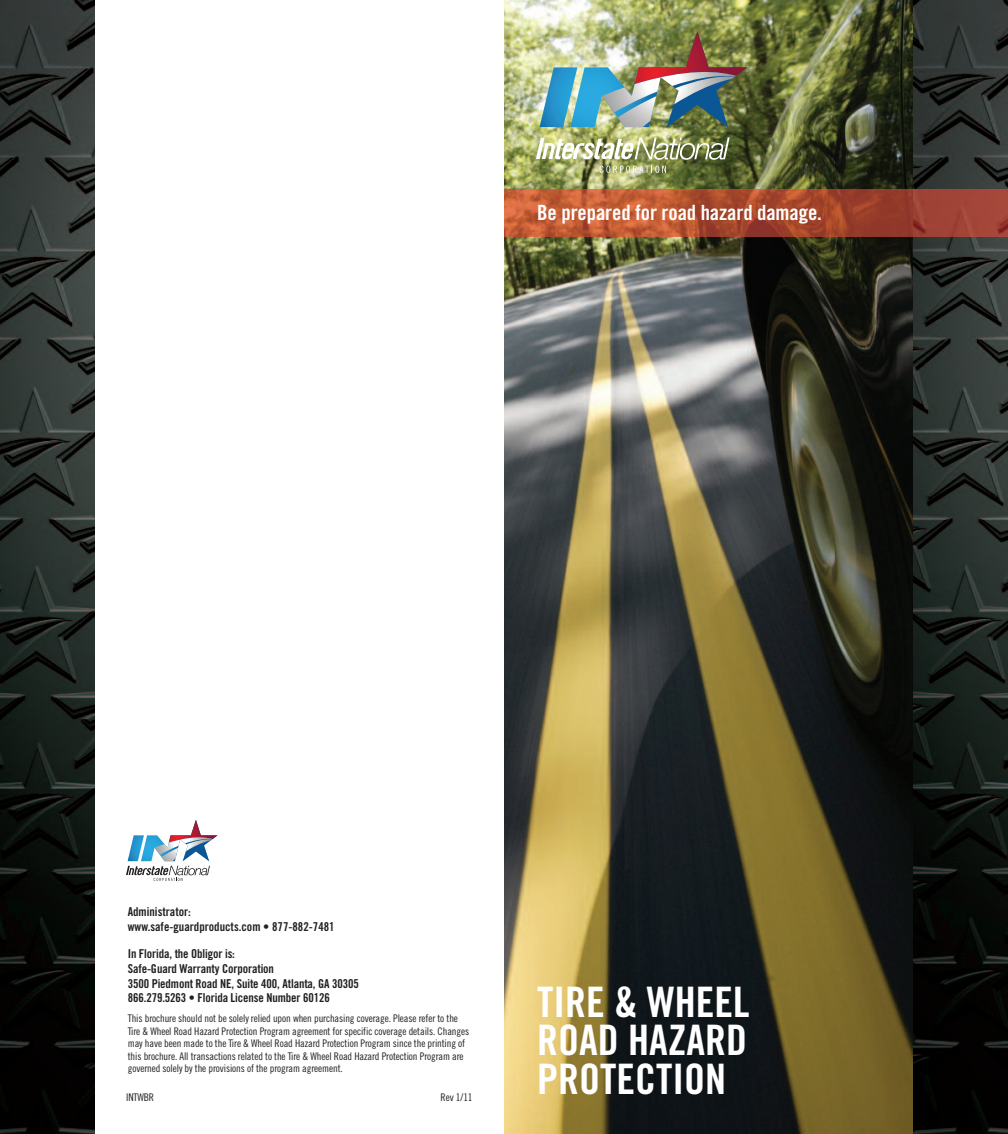
<style>
.page{position:relative;width:1008px;height:1134px;background:#fff}
.page>*{position:absolute;margin:0;border:0;box-sizing:border-box;transform-origin:0 0}
.t1{font:42px/38.5px "Trade Gothic Bold Cond Twenty";color:#fff;text-align:justify}
.t2{font:21px "Trade Gothic Bold Cond Twenty";letter-spacing:-.005em;color:#fff}
.t3{font:12.25px/14.7px "Trade Gothic Bold Cond Twenty";letter-spacing:-.01em;color:#231f20}
.t4{font:10.5px/12.6px "Trade Gothic Cond Eighteen";letter-spacing:-.01em;color:#231f20}
</style>
<div class="page">
<img style="left:504px;top:0;width:410px;height:1134px">
<svg style="left:126px;top:820px;width:92px;height:61px"></svg>
<img style="left:0;top:0;width:94px;height:1134px">
<img style="left:914px;top:0;width:94px;height:1134px">
<img style="left:540px;top:31px;width:207px;height:97px">
<img style="left:536px;top:137px;width:194px;height:23px">
<svg style="left:600px;top:166px;width:66px;height:7px"></svg>
<img style="left:504px;top:189px;width:504px;height:47px">
<h2 class="t2" style="left:537px;top:204px;width:286px">Be prepared for road hazard damage.</h2>
<p class="t3" style="left:128px;top:905px;width:208px">Administrator:<br>www.safe-guardproducts.com • 877-882-7481</p>
<p class="t3" style="left:128px;top:947px;width:233px">In Florida, the Obligor is:<br>Safe-Guard Warranty Corporation<br>3500 Piedmont Road NE, Suite 400, Atlanta, GA 30305<br>866.279.5263 • Florida License Number 60126</p>
<p class="t4" style="left:128px;top:1013px;width:343px">This brochure should not be solely relied upon when purchasing coverage. Please refer to the Tire &amp; Wheel Road Hazard Protection Program agreement for specific coverage details. Changes may have been made to the Tire &amp; Wheel Road Hazard Protection Program since the printing of this brochure. All transactions related to the Tire &amp; Wheel Road Hazard Protection Program are governed solely by the provisions of the program agreement.</p>
<p class="t4" style="left:126px;top:1091px;width:30px">INTWBR</p>
<p class="t4" style="left:441px;top:1091px;width:33px">Rev 1/11</p>
<h1 class="t1" style="left:537px;top:986px;width:214px">TIRE &amp; WHEEL ROAD HAZARD PROTECTION</h1>
</div>
